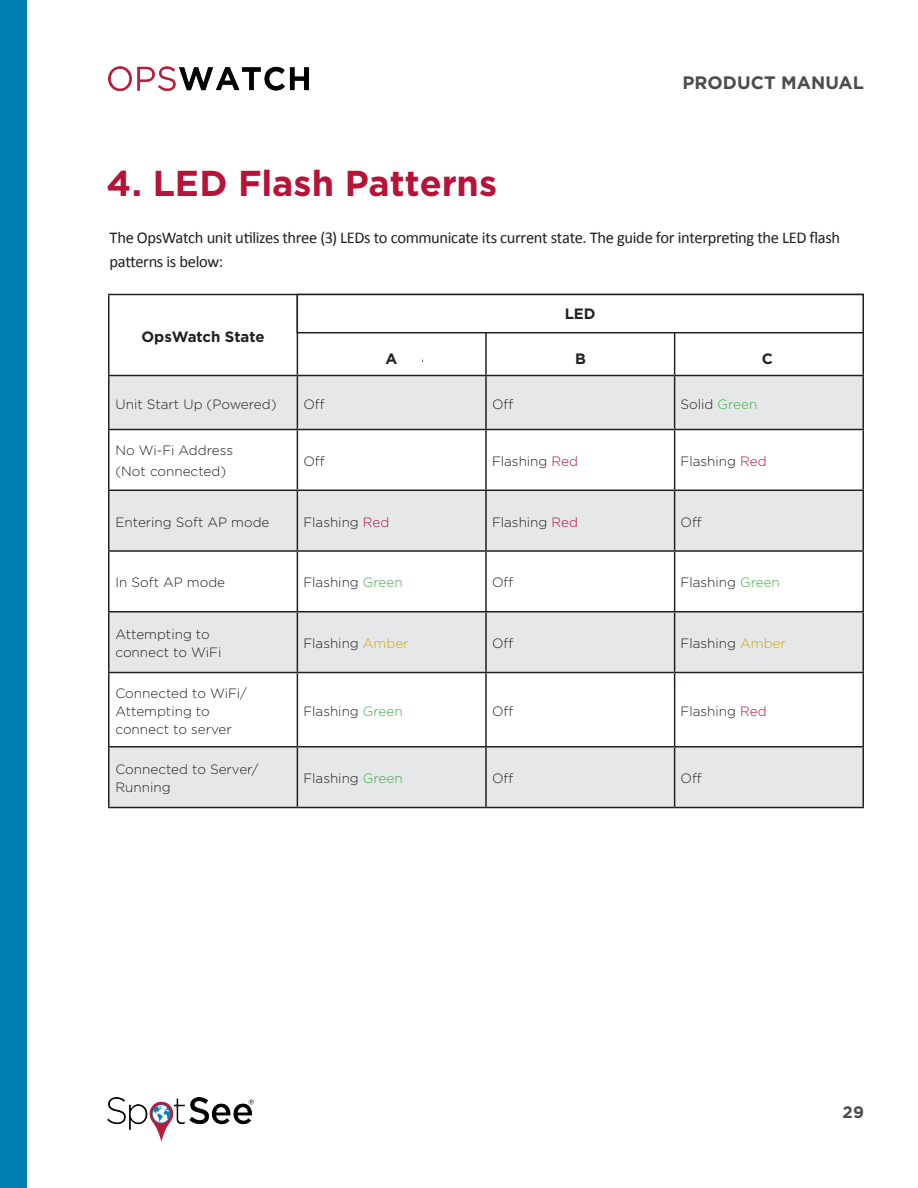
<style>
.page{position:relative;width:918px;height:1188px;background:#fff}
.page>*{position:absolute;margin:0;border:0;box-sizing:border-box;transform-origin:0 0}
.t1{font:700 36px "Gotham";color:#b71238}
.t2{font:700 18px "Gotham";letter-spacing:.005em;color:#4d4b4d}
.t3{font:16.5px/24px "Calibri";letter-spacing:-.025em;color:#231f20}
.t4{font:700 16.5px "Gotham";color:#4d4b4d}
.t5{font:700 15px "Gotham";color:#231f20}
.t6{font:300 13.5px/18px "Gotham";color:#231f20}
.s1{color:#40ae49}
.s2{color:#b71238}
.s3{color:#d2a808}
</style>
<div class="page">
<img style="left:108px;top:1097px;width:145px;height:44px">
<div style="left:248px;top:1098px;width:8px;height:7px;background:#fff"></div>
<svg style="left:249px;top:1099px;width:5px;height:6px"></svg>
<div style="left:0;top:0;width:27px;height:1188px;background:#007fb2"></div>
<img style="left:108px;top:66px;width:201px;height:25px">
<svg style="left:110px;top:376px;width:752px;height:431px;fill:#e6e7e9"></svg>
<hr style="left:108px;top:294px;width:189px;height:1px;background:#231f20">
<hr style="left:108px;top:295px;width:2px;height:80px;background:#231f20">
<hr style="left:297px;top:295px;width:1px;height:80px;background:#231f20">
<hr style="left:485px;top:295px;width:2px;height:80px;background:#231f20">
<hr style="left:674px;top:295px;width:1px;height:80px;background:#231f20">
<hr style="left:862px;top:295px;width:2px;height:80px;background:#231f20">
<hr style="left:108px;top:375px;width:189px;height:1px;background:#231f20">
<hr style="left:108px;top:376px;width:2px;height:53px;background:#231f20">
<hr style="left:297px;top:375px;width:189px;height:1px;background:#231f20">
<hr style="left:297px;top:376px;width:1px;height:53px;background:#231f20">
<hr style="left:486px;top:375px;width:189px;height:1px;background:#231f20">
<hr style="left:485px;top:376px;width:2px;height:53px;background:#231f20">
<hr style="left:675px;top:375px;width:189px;height:1px;background:#231f20">
<hr style="left:674px;top:376px;width:1px;height:53px;background:#231f20">
<hr style="left:862px;top:376px;width:2px;height:53px;background:#231f20">
<hr style="left:108px;top:429px;width:189px;height:1px;background:#231f20">
<hr style="left:108px;top:430px;width:2px;height:60px;background:#231f20">
<hr style="left:297px;top:429px;width:189px;height:1px;background:#231f20">
<hr style="left:297px;top:430px;width:1px;height:60px;background:#231f20">
<hr style="left:486px;top:429px;width:189px;height:1px;background:#231f20">
<hr style="left:485px;top:430px;width:2px;height:60px;background:#231f20">
<hr style="left:675px;top:429px;width:189px;height:1px;background:#231f20">
<hr style="left:674px;top:430px;width:1px;height:60px;background:#231f20">
<hr style="left:862px;top:430px;width:2px;height:60px;background:#231f20">
<hr style="left:108px;top:490px;width:189px;height:1px;background:#231f20">
<hr style="left:108px;top:491px;width:2px;height:59px;background:#231f20">
<hr style="left:297px;top:490px;width:189px;height:1px;background:#231f20">
<hr style="left:297px;top:491px;width:1px;height:59px;background:#231f20">
<hr style="left:486px;top:490px;width:189px;height:1px;background:#231f20">
<hr style="left:485px;top:491px;width:2px;height:59px;background:#231f20">
<hr style="left:675px;top:490px;width:189px;height:1px;background:#231f20">
<hr style="left:674px;top:491px;width:1px;height:59px;background:#231f20">
<hr style="left:862px;top:491px;width:2px;height:59px;background:#231f20">
<hr style="left:108px;top:550px;width:189px;height:2px;background:#231f20">
<hr style="left:108px;top:552px;width:2px;height:59px;background:#231f20">
<hr style="left:297px;top:550px;width:189px;height:2px;background:#231f20">
<hr style="left:297px;top:552px;width:1px;height:59px;background:#231f20">
<hr style="left:486px;top:550px;width:189px;height:2px;background:#231f20">
<hr style="left:485px;top:552px;width:2px;height:59px;background:#231f20">
<hr style="left:675px;top:550px;width:189px;height:2px;background:#231f20">
<hr style="left:674px;top:552px;width:1px;height:59px;background:#231f20">
<hr style="left:862px;top:552px;width:2px;height:59px;background:#231f20">
<hr style="left:108px;top:611px;width:189px;height:2px;background:#231f20">
<hr style="left:108px;top:613px;width:2px;height:59px;background:#231f20">
<hr style="left:297px;top:611px;width:189px;height:2px;background:#231f20">
<hr style="left:297px;top:613px;width:1px;height:59px;background:#231f20">
<hr style="left:486px;top:611px;width:189px;height:2px;background:#231f20">
<hr style="left:485px;top:613px;width:2px;height:59px;background:#231f20">
<hr style="left:675px;top:611px;width:189px;height:2px;background:#231f20">
<hr style="left:674px;top:613px;width:1px;height:59px;background:#231f20">
<hr style="left:862px;top:613px;width:2px;height:59px;background:#231f20">
<hr style="left:108px;top:672px;width:189px;height:1px;background:#231f20">
<hr style="left:108px;top:673px;width:2px;height:73px;background:#231f20">
<hr style="left:297px;top:672px;width:189px;height:1px;background:#231f20">
<hr style="left:297px;top:673px;width:1px;height:73px;background:#231f20">
<hr style="left:486px;top:672px;width:189px;height:1px;background:#231f20">
<hr style="left:485px;top:673px;width:2px;height:73px;background:#231f20">
<hr style="left:675px;top:672px;width:189px;height:1px;background:#231f20">
<hr style="left:674px;top:673px;width:1px;height:73px;background:#231f20">
<hr style="left:862px;top:673px;width:2px;height:73px;background:#231f20">
<hr style="left:108px;top:746px;width:189px;height:2px;background:#231f20">
<hr style="left:108px;top:748px;width:2px;height:59px;background:#231f20">
<hr style="left:297px;top:746px;width:189px;height:2px;background:#231f20">
<hr style="left:297px;top:748px;width:1px;height:59px;background:#231f20">
<hr style="left:486px;top:746px;width:189px;height:2px;background:#231f20">
<hr style="left:485px;top:748px;width:2px;height:59px;background:#231f20">
<hr style="left:675px;top:746px;width:189px;height:2px;background:#231f20">
<hr style="left:674px;top:748px;width:1px;height:59px;background:#231f20">
<hr style="left:862px;top:748px;width:2px;height:59px;background:#231f20">
<hr style="left:108px;top:807px;width:189px;height:1px;background:#231f20">
<hr style="left:297px;top:807px;width:189px;height:1px;background:#231f20">
<hr style="left:486px;top:807px;width:189px;height:1px;background:#231f20">
<hr style="left:675px;top:807px;width:189px;height:1px;background:#231f20">
<div style="left:297px;top:295px;width:566px;height:38px;background:#fff"></div>
<div style="left:297px;top:294px;width:567px;height:39px;border:2px solid #231f20"></div>
<h2 class="t2" style="left:682px;top:72px;width:183px">PRODUCT MANUAL</h2>
<h1 class="t1" style="left:106px;top:162px;width:392px">4. LED Flash Patterns</h1>
<p class="t3" style="left:110px;top:226px;width:732px">The OpsWatch unit utilizes three (3) LEDs to communicate its current state. The guide for interpreting the LED flash patterns is below:</p>
<p class="t5" style="left:565px;top:305px;width:32px">LED</p>
<p class="t5" style="left:386px;top:350px;width:13px">A</p>
<p class="t5" style="left:575px;top:350px;width:12px">B</p>
<p class="t5" style="left:762px;top:350px;width:13px">C</p>
<p class="t5" style="left:141px;top:328px;width:125px">OpsWatch State</p>
<p class="t5" style="left:738px;top:348px;width:63px">Alarm C</p>
<p class="t6" style="left:116px;top:395px;width:163px">Unit Start Up (Powered)</p>
<p class="t6" style="left:303px;top:395px;width:23px">Off</p>
<p class="t6" style="left:492px;top:395px;width:23px">Off</p>
<p class="t6" style="left:681px;top:395px;width:78px">Solid <span class="s1">Green</span></p>
<p class="t6" style="left:116px;top:440px;width:119px;line-height:21px">No Wi-Fi Address (Not connected)</p>
<p class="t6" style="left:303px;top:452px;width:23px">Off</p>
<p class="t6" style="left:492px;top:452px;width:87px">Flashing <span class="s2">Red</span></p>
<p class="t6" style="left:681px;top:452px;width:87px">Flashing <span class="s2">Red</span></p>
<p class="t6" style="left:116px;top:513px;width:156px">Entering Soft AP mode</p>
<p class="t6" style="left:303px;top:513px;width:87px">Flashing <span class="s2">Red</span></p>
<p class="t6" style="left:492px;top:513px;width:87px">Flashing <span class="s2">Red</span></p>
<p class="t6" style="left:681px;top:513px;width:23px">Off</p>
<p class="t6" style="left:116px;top:574px;width:111px">In Soft AP mode</p>
<p class="t6" style="left:303px;top:574px;width:101px">Flashing <span class="s1">Green</span></p>
<p class="t6" style="left:492px;top:574px;width:23px">Off</p>
<p class="t6" style="left:681px;top:574px;width:101px">Flashing <span class="s1">Green</span></p>
<p class="t6" style="left:116px;top:625px;width:107px">Attempting to connect to WiFi</p>
<p class="t6" style="left:303px;top:634px;width:107px">Flashing <span class="s3">Amber</span></p>
<p class="t6" style="left:492px;top:634px;width:23px">Off</p>
<p class="t6" style="left:681px;top:634px;width:107px">Flashing <span class="s3">Amber</span></p>
<p class="t6" style="left:116px;top:684px;width:133px">Connected to WiFi/<br>Attempting to connect to server</p>
<p class="t6" style="left:303px;top:702px;width:101px">Flashing <span class="s1">Green</span></p>
<p class="t6" style="left:492px;top:702px;width:23px">Off</p>
<p class="t6" style="left:681px;top:702px;width:87px">Flashing <span class="s2">Red</span></p>
<p class="t6" style="left:116px;top:760px;width:144px">Connected to Server/<br>Running</p>
<p class="t6" style="left:303px;top:769px;width:101px">Flashing <span class="s1">Green</span></p>
<p class="t6" style="left:492px;top:769px;width:23px">Off</p>
<p class="t6" style="left:681px;top:769px;width:23px">Off</p>
<p class="t4" style="left:843px;top:1103px;width:23px">29</p>
</div>
